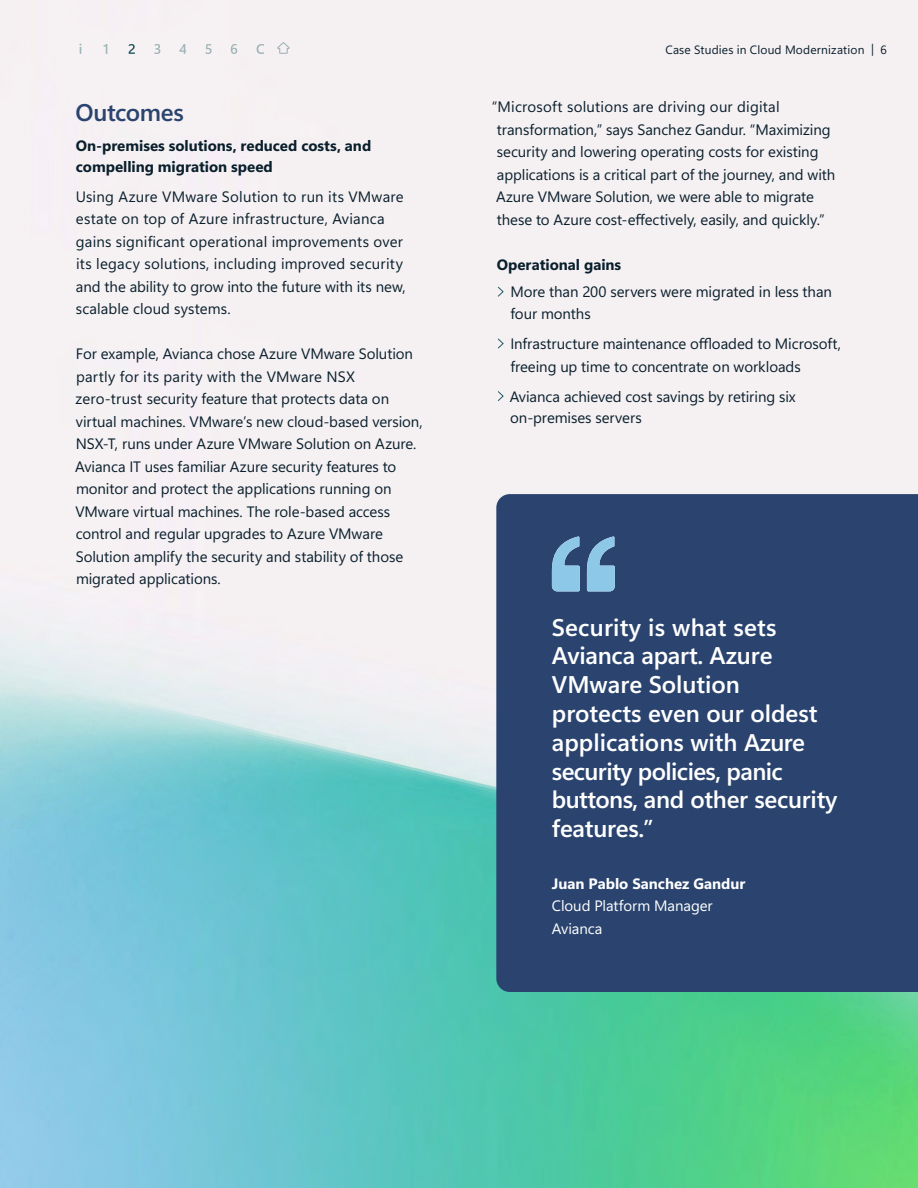
<style>
.page{position:relative;width:918px;height:1188px;background:#fff}
.page>*{position:absolute;margin:0;border:0;box-sizing:border-box;transform-origin:0 0}
.t1{font:24px/28.8px "Segoe Sans a 8000";color:#fff}
.t2{font:24px "Segoe Sans a 8000";letter-spacing:-.015em;color:#2a446f}
.t3{font:15px/22.5px "Segoe Sans a 8000";letter-spacing:-.005em;color:#091f2c}
.t4{font:15px/21px "Segoe Sans a 8000 2 bc 0000";color:#091f2c}
.t5{font:15px/22.5px "Segoe Sans a 8000";letter-spacing:-.005em;color:#fff}
.t6{font:12px "Segoe Sans a 8000";letter-spacing:.015em;color:#091f2c}
.s1{font-family:"Segoe Sans a 8000 2 bc 0000"}
</style>
<div class="page">
<img style="left:0;top:0;width:918px;height:1188px">
<svg style="left:79px;top:44px;width:3px;height:10px"></svg>
<svg style="left:128px;top:44px;width:7px;height:10px"></svg>
<svg style="left:179px;top:44px;width:7px;height:10px"></svg>
<svg style="left:103px;top:44px;width:4px;height:10px"></svg>
<svg style="left:154px;top:44px;width:6px;height:10px"></svg>
<svg style="left:205px;top:44px;width:7px;height:10px"></svg>
<svg style="left:276px;top:41px;width:15px;height:14px"></svg>
<svg style="left:231px;top:44px;width:6px;height:10px"></svg>
<svg style="left:257px;top:44px;width:7px;height:10px"></svg>
<svg style="left:497px;top:286px;width:7px;height:11px"></svg>
<svg style="left:497px;top:338px;width:7px;height:11px"></svg>
<svg style="left:497px;top:390px;width:7px;height:12px"></svg>
<div style="left:496px;top:494px;width:422px;height:498px;background:#2a446f"></div>
<svg style="left:552px;top:536px;width:63px;height:55px;background:#6a98bc"></svg>
<p class="t2" style="left:75px;top:95px;width:110px">Outcomes</p>
<p class="t4" style="left:76px;top:134px;width:297px">On-premises solutions, reduced costs, and compelling migration speed</p>
<p class="t3" style="left:76px;top:185px;width:331px">Using Azure VMware Solution to run its VMware estate on top of Azure infrastructure, Avianca gains significant operational improvements over its legacy solutions, including improved security and the ability to grow into the future with its new, scalable cloud systems.</p>
<p class="t3" style="left:75px;top:342px;width:349px">For example, Avianca chose Azure VMware Solution partly for its parity with the VMware NSX zero-trust security feature that protects data on virtual machines. VMware’s new cloud-based version, NSX-T, runs under Azure VMware Solution on Azure.<br>Avianca IT uses familiar Azure security features to monitor and protect the applications running on VMware virtual machines. The role-based access control and regular upgrades to Azure VMware Solution amplify the security and stability of those migrated applications.</p>
<p class="t6" style="left:665px;top:41px;width:223px">Case Studies in Cloud Modernization | 6</p>
<p class="t3" style="left:492px;top:95px;width:345px">“Microsoft solutions are driving our digital transformation,” says Sanchez Gandur. “Maximizing security and lowering operating costs for existing applications is a critical part of the journey, and with Azure VMware Solution, we were able to migrate these to Azure cost-effectively, easily, and quickly.”</p>
<p class="t4" style="left:497px;top:253px;width:126px">Operational gains</p>
<p class="t3" style="left:510px;top:280px;width:323px">More than 200 servers were migrated in less than four months</p>
<p class="t3" style="left:510px;top:332px;width:332px">Infrastructure maintenance offloaded to Microsoft, freeing up time to concentrate on workloads</p>
<p class="t3" style="left:510px;top:386px;width:288px;line-height:21px">Avianca achieved cost savings by retiring six on-premises servers</p>
<p class="t1" style="left:552px;top:612px;width:287px">Security is what sets<br>Avianca apart. Azure<br>VMware Solution<br>protects even our oldest applications with Azure security policies, panic buttons, and other security features.”</p>
<p class="t5" style="left:552px;top:872px;width:195px"><span class="s1">Juan Pablo Sanchez Gandur<br></span>Cloud Platform Manager<br>Avianca</p>
</div>
